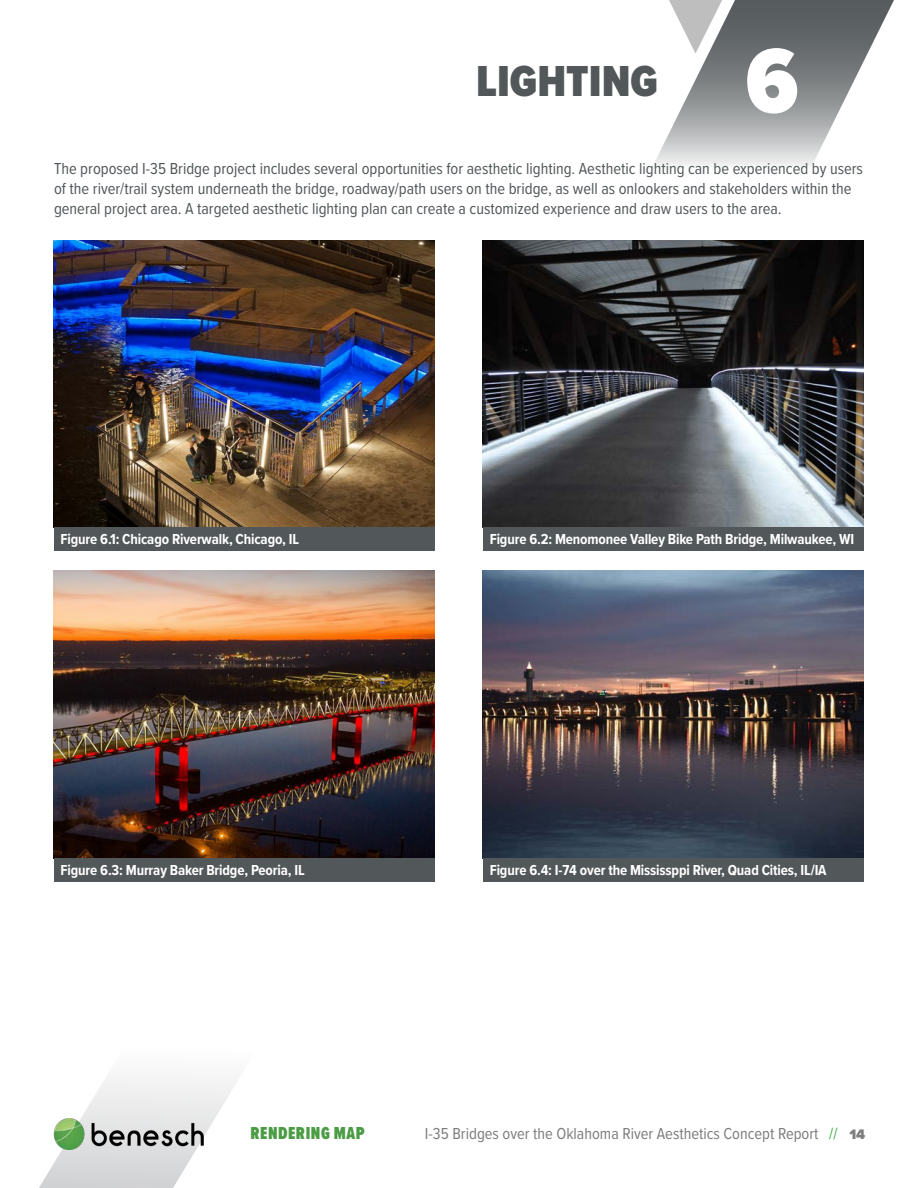
<style>
.page{position:relative;width:918px;height:1188px;background:#fff}
.page>*{position:absolute;margin:0;border:0;box-sizing:border-box;transform-origin:0 0}
.Dark_Gray_Subheading{font:900 95.1px "Proxima Nova Cond";color:#fff}
.Dark_Gray_Subheading-2{font:900 45px "Proxima Nova Cond";color:#525759}
.t1{font:900 18px "Proxima Nova Ex Cn";letter-spacing:.03em;color:#4b9c44}
.t2{font:16.5px/19.8px "Proxima Nova Cond";color:#525759}
.t3{font:16.5px "Proxima Nova Cond";color:#7d7d7d}
.Org_Chart_-_White_He{font:700 15px "Proxima Nova Cond";letter-spacing:-.01em;color:#fff}
.s1{color:#40ae49}
.s2{font-family:"Proxima Nova";font-weight:900;font-size:14.25px}
</style>
<div class="page">
<svg style="left:39px;top:1077px;width:199px;height:111px"></svg>
<img style="left:54px;top:1119px;width:151px;height:30px">
<svg style="left:654px;top:0;width:240px;height:166px"></svg>
<img style="left:54px;top:240px;width:381px;height:288px">
<div style="left:54px;top:528px;width:381px;height:23px;background:#525759"></div>
<img style="left:54px;top:571px;width:381px;height:287px">
<div style="left:54px;top:858px;width:381px;height:24px;background:#525759"></div>
<img style="left:483px;top:240px;width:381px;height:288px">
<div style="left:483px;top:528px;width:381px;height:23px;background:#525759"></div>
<img style="left:483px;top:571px;width:381px;height:287px">
<div style="left:483px;top:858px;width:381px;height:24px;background:#525759"></div>
<p class="Dark_Gray_Subheading-2" style="left:476px;top:48px;width:183px">LIGHTING</p>
<p class="Dark_Gray_Subheading" style="left:745px;top:11px;width:55px">6</p>
<p class="t2" style="left:54px;top:158px;width:811px">The proposed I-35 Bridge project includes several opportunities for aesthetic lighting. Aesthetic lighting can be experienced by users of the river/trail system underneath the bridge, roadway/path users on the bridge, as well as onlookers and stakeholders within the general project area. A targeted aesthetic lighting plan can create a customized experience and draw users to the area.</p>
<p class="Org_Chart_-_White_He" style="left:61px;top:528px;width:240px">Figure 6.1: Chicago Riverwalk, Chicago, IL</p>
<p class="Org_Chart_-_White_He" style="left:490px;top:528px;width:366px">Figure 6.2: Menomonee Valley Bike Path Bridge, Milwaukee, WI</p>
<p class="Org_Chart_-_White_He" style="left:61px;top:859px;width:246px">Figure 6.3: Murray Baker Bridge, Peoria, IL</p>
<p class="Org_Chart_-_White_He" style="left:490px;top:859px;width:338px">Figure 6.4: I-74 over the Mississppi River, Quad Cities, IL/IA</p>
<p class="t1" style="left:251px;top:1120px;width:116px">RENDERING MAP</p>
<p class="t3" style="left:425px;top:1122px;width:442px">I-35 Bridges over the Oklahoma River Aesthetics Concept Report <span class="s1">//</span> <span class="s2">14</span></p>
</div>
